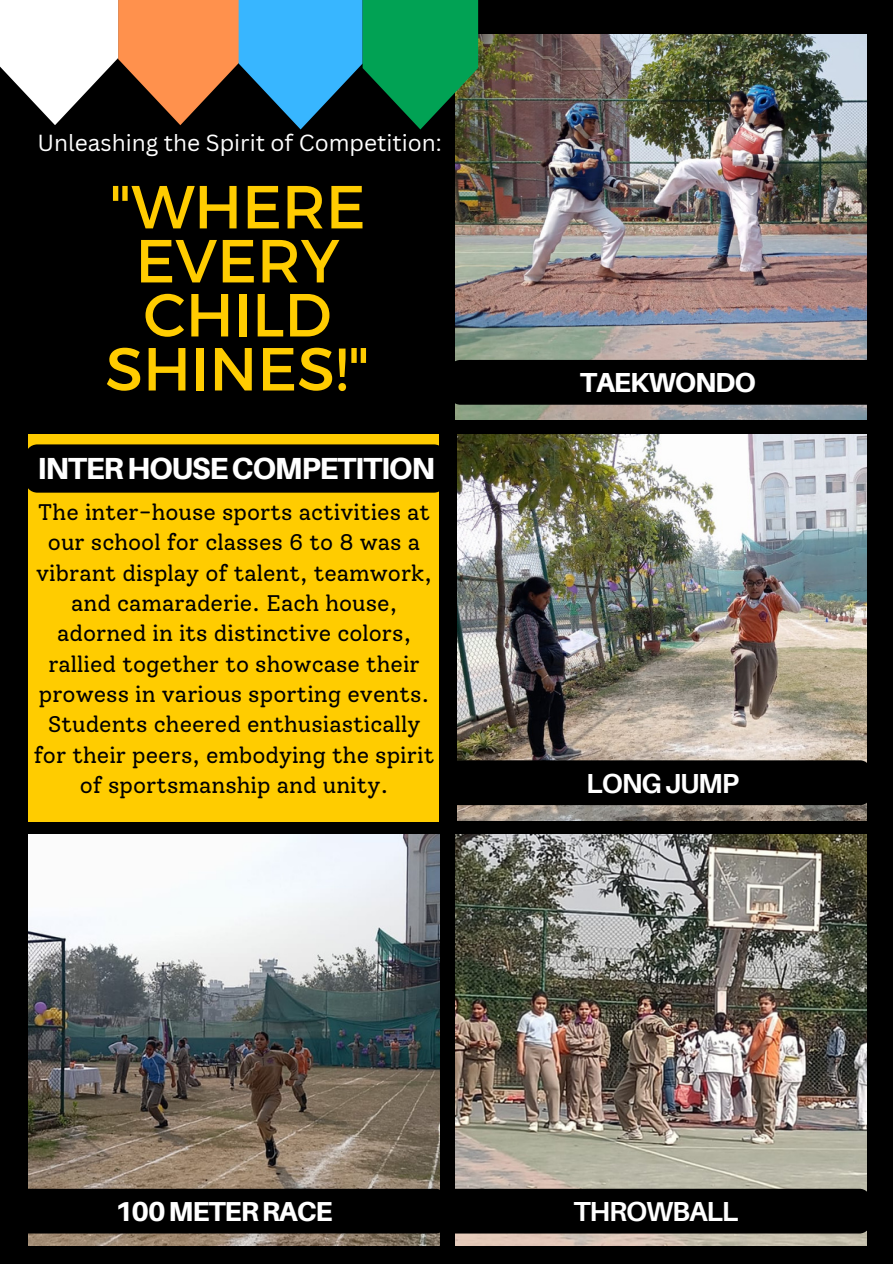
<style>
.page{position:relative;width:893px;height:1264px;background:#fff}
.page>*{position:absolute;margin:0;border:0;box-sizing:border-box;transform-origin:0 0}
.t1{font:60.6px/54px "Montserrat";color:#fc0;text-align:center}
.t2{font:800 30.45px "Aileron";letter-spacing:-.04em;color:#fff}
.t3{font:800 27.45px "Aileron";letter-spacing:-.04em;color:#fff}
.t4{font:700 27.45px "Aileron";letter-spacing:-.04em;color:#fff}
.t5{font:22.65px "Canva Sans";color:#fff}
.t6{font:22.5px/30.3px "Solway";color:#000;text-align:center}
</style>
<div class="page">
<div style="left:0;top:0;width:892px;height:1263px;background:#000"></div>
<div style="left:29px;top:434px;width:410px;height:388px;background:#fc0"></div>
<img style="left:458px;top:434px;width:408px;height:387px">
<img style="left:29px;top:834px;width:410px;height:411px">
<img style="left:455px;top:834px;width:411px;height:411px">
<img style="left:455px;top:35px;width:411px;height:384px">
<svg style="left:0;top:0;width:478px;height:129px"></svg>
<div style="left:25px;top:444px;width:421px;height:48px;background:#000;border-radius:12px"></div>
<svg style="left:455px;top:360px;width:412px;height:45px"></svg>
<svg style="left:28px;top:1188px;width:412px;height:45px"></svg>
<div style="left:444px;top:760px;width:427px;height:45px;background:#000;border-radius:11px"></div>
<div style="left:444px;top:1188px;width:426px;height:45px;background:#000;border-radius:11px"></div>
<p class="t5" style="left:37px;top:127px;width:406px">Unleashing the Spirit of Competition:</p>
<p class="t1" style="left:105px;top:177px;width:266px">"WHERE<br>EVERY<br>CHILD<br>SHINES!"</p>
<h1 class="t2" style="left:37px;top:449px;width:399px">INTERHOUSECOMPETITION</h1>
<h2 class="t6" style="left:36px;top:496px;width:397px">The inter-house sports activities at our school for classes 6 to 8 was a vibrant display of talent, teamwork, and camaraderie. Each house, adorned in its distinctive colors, rallied together to showcase their prowess in various sporting events.</h2>
<p class="t6" style="left:34px;top:709px;width:402px">Students cheered enthusiastically for their peers, embodying the spirit of sportsmanship and unity.</p>
<p class="t3" style="left:580px;top:366px;width:177px">TAEKWONDO</p>
<h2 class="t4" style="left:586px;top:766px;width:154px">LONGJUMP</h2>
<p class="t3" style="left:115px;top:1194px;width:219px">100METERRACE</p>
<p class="t4" style="left:573px;top:1194px;width:166px">THROWBALL</p>
</div>
